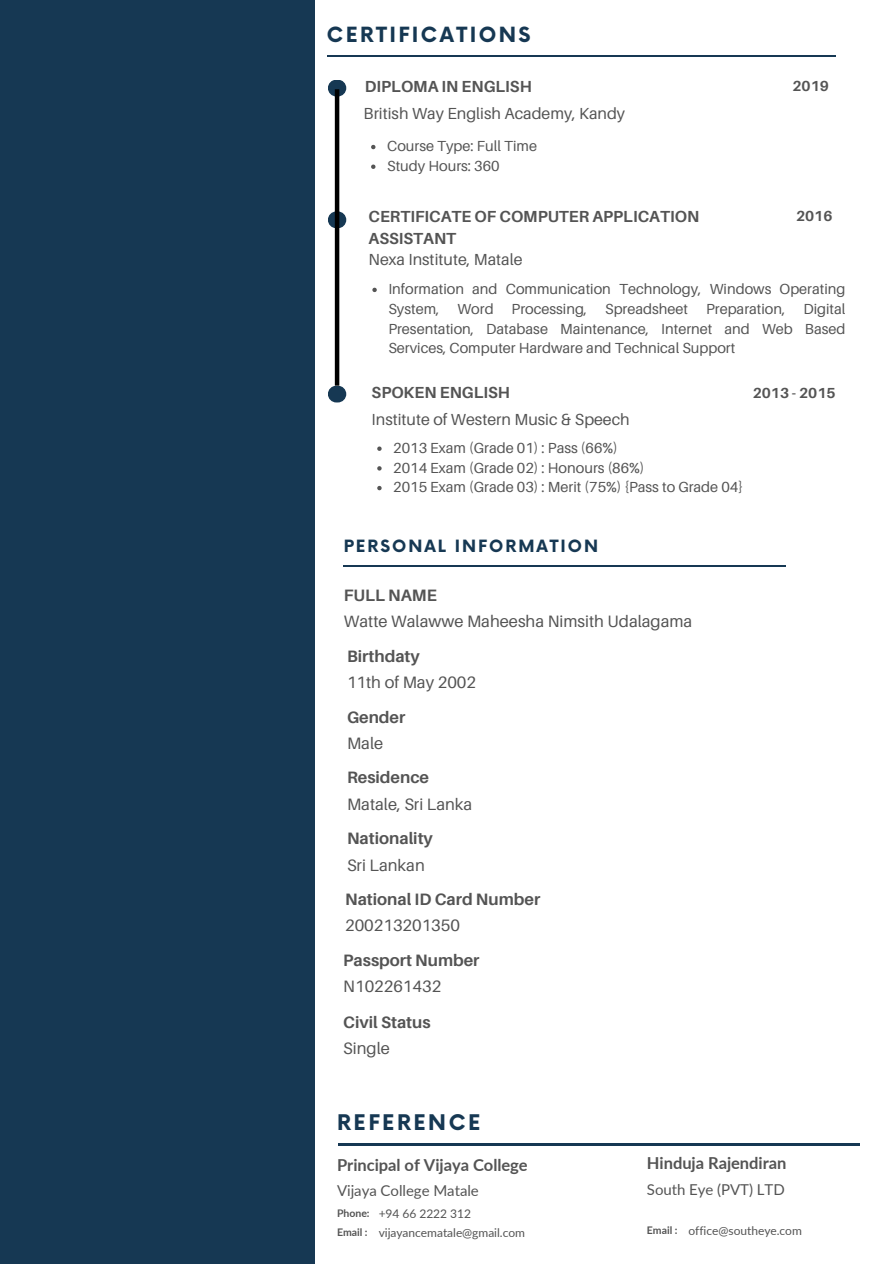
<style>
.page{position:relative;width:894px;height:1264px;background:#fff}
.page>*{position:absolute;margin:0;border:0;box-sizing:border-box;transform-origin:0 0}
.t1{font:700 21px "Now";letter-spacing:.12em;color:#163853}
.t2{font:700 20.4px "Now";letter-spacing:.12em;color:#163853}
.t3{font:16.5px "Aileron";color:#545454}
.t4{font:700 16.5px "Aileron";color:#545454}
.t5{font:700 16.5px "Lato";color:#545454}
.t6{font:700 16.5px "Now";letter-spacing:.12em;color:#163853}
.t7{font:16.05px "Aileron";color:#545454}
.t8{font:700 16.05px "Aileron";color:#545454}
.t9{font:15px "Lato";letter-spacing:-.005em;color:#545454}
.t10{font:14.55px/19.6px "Aileron";color:#545454;text-align:justify}
.t11{font:700 14.55px "Aileron";color:#545454}
.t12{font:12px "Lato";letter-spacing:-.005em;color:#545454}
.t13{font:700 10.5px "Lato";color:#545454}
</style>
<div class="page">
<div style="left:0;top:0;width:314px;height:1263px;background:#163853"></div>
<hr style="left:337px;top:1143px;width:522px;height:1px;background:#163853">
<hr style="left:343px;top:565px;width:443px;height:1px;background:#163853">
<hr style="left:327px;top:56px;width:508px;height:1px;background:#163853">
<svg style="left:371px;top:145px;width:4px;height:4px"></svg>
<svg style="left:371px;top:164px;width:4px;height:5px"></svg>
<svg style="left:372px;top:288px;width:4px;height:4px"></svg>
<svg style="left:377px;top:446px;width:4px;height:5px"></svg>
<svg style="left:377px;top:466px;width:4px;height:4px"></svg>
<svg style="left:377px;top:486px;width:4px;height:4px"></svg>
<svg style="left:328px;top:80px;width:18px;height:16px"></svg>
<svg style="left:328px;top:211px;width:18px;height:17px"></svg>
<svg style="left:328px;top:386px;width:18px;height:16px"></svg>
<hr style="left:335px;top:89px;width:4px;height:297px;background:#000">
<h5 class="t2" style="left:327px;top:24px;width:205px">CERTIFICATIONS</h5>
<h3 class="t8" style="left:365px;top:77px;width:168px">DIPLOMA IN ENGLISH</h3>
<h4 class="t11" style="left:792px;top:77px;width:38px">2019</h4>
<h4 class="t7" style="left:363px;top:104px;width:263px">British Way English Academy, Kandy</h4>
<h5 class="t10" style="left:387px;top:136px;width:151px">Course Type: Full Time</h5>
<h1 class="t10" style="left:387px;top:156px;width:114px">Study Hours: 360</h1>
<h4 class="t8" style="left:368px;top:206px;width:332px">CERTIFICATE OF COMPUTER APPLICATION</h4>
<h4 class="t11" style="left:795px;top:207px;width:38px">2016</h4>
<h4 class="t8" style="left:368px;top:228px;width:89px">ASSISTANT</h4>
<h5 class="t7" style="left:368px;top:250px;width:155px">Nexa Institute, Matale</h5>
<h5 class="t10" style="left:388px;top:279px;width:458px">Information and Communication Technology, Windows Operating System, Word Processing, Spreadsheet Preparation, Digital Presentation, Database Maintenance, Internet and Web Based Services, Computer Hardware and Technical Support</h5>
<p class="t8" style="left:371px;top:383px;width:140px">SPOKEN ENGLISH</p>
<p class="t11" style="left:752px;top:383px;width:84px">2013 - 2015</p>
<p class="t7" style="left:371px;top:410px;width:259px">Institute of Western Music &amp; Speech</p>
<p class="t10" style="left:393px;top:438px;width:226px">2013 Exam (Grade 01) : Pass (66%)</p>
<p class="t10" style="left:393px;top:457px;width:253px">2014 Exam (Grade 02) : Honours (86%)</p>
<p class="t10" style="left:393px;top:477px;width:351px">2015 Exam (Grade 03) : Merit (75%) {Pass to Grade 04}</p>
<h6 class="t6" style="left:343px;top:537px;width:256px">PERSONAL INFORMATION</h6>
<h5 class="t4" style="left:343px;top:584px;width:95px">FULL NAME</h5>
<p class="t3" style="left:343px;top:611px;width:350px">Watte Walawwe Maheesha Nimsith Udalagama</p>
<h2 class="t4" style="left:347px;top:645px;width:74px">Birthdaty</h2>
<h6 class="t3" style="left:347px;top:671px;width:130px">11th of May 2002</h6>
<h5 class="t4" style="left:347px;top:706px;width:60px">Gender</h5>
<p class="t3" style="left:347px;top:732px;width:38px">Male</p>
<p class="t4" style="left:347px;top:767px;width:84px">Residence</p>
<p class="t3" style="left:347px;top:793px;width:127px">Matale, Sri Lanka</p>
<h2 class="t4" style="left:347px;top:828px;width:87px">Nationality</h2>
<h2 class="t3" style="left:347px;top:854px;width:79px">Sri Lankan</h2>
<h5 class="t4" style="left:345px;top:889px;width:196px">National ID Card Number</h5>
<h4 class="t3" style="left:345px;top:915px;width:116px">200213201350</h4>
<h5 class="t4" style="left:343px;top:950px;width:138px">Passport Number</h5>
<h4 class="t3" style="left:343px;top:976px;width:99px">N102261432</h4>
<h5 class="t4" style="left:343px;top:1011px;width:89px">Civil Status</h5>
<h4 class="t3" style="left:343px;top:1037px;width:48px">Single</h4>
<h1 class="t1" style="left:337px;top:1110px;width:145px">REFERENCE</h1>
<h6 class="t5" style="left:337px;top:1154px;width:192px">Principal of Vijaya College</h6>
<p class="t13" style="left:337px;top:1206px;width:34px">Phone:</p>
<p class="t13" style="left:337px;top:1225px;width:32px">Email :</p>
<h2 class="t9" style="left:337px;top:1181px;width:143px">Vijaya College Matale</h2>
<h2 class="t12" style="left:378px;top:1206px;width:94px">+94 66 2222 312</h2>
<h5 class="t12" style="left:378px;top:1224px;width:148px">vijayancematale@gmail.com</h5>
<h4 class="t5" style="left:646px;top:1152px;width:141px">Hinduja Rajendiran</h4>
<h4 class="t9" style="left:646px;top:1179px;width:139px">South Eye (PVT) LTD</h4>
<h5 class="t13" style="left:646px;top:1223px;width:32px">Email :</h5>
<h5 class="t12" style="left:688px;top:1223px;width:115px">office@southeye.com</h5>
</div>
